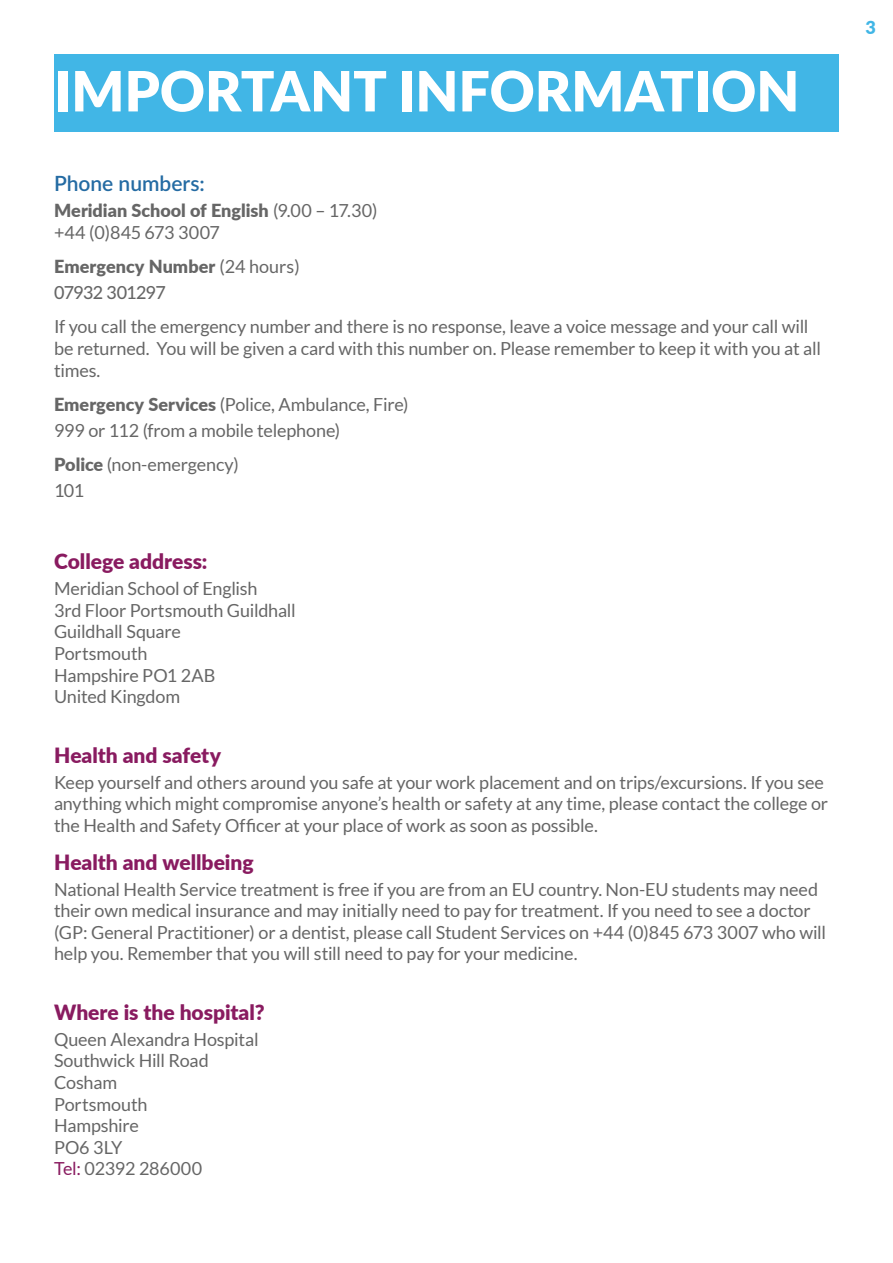
<style>
.page{position:relative;width:893px;height:1263px;background:#fff}
.page>*{position:absolute;margin:0;border:0;box-sizing:border-box;transform-origin:0 0}
.t1{font:900 55.5px "Lato";color:#fff}
.t2{font:900 21px "Lato";color:#891b60}
.t3{font:600 21px "Lato";color:#246ba3}
.t4{font:18px/21.6px "Lato";letter-spacing:-.01em;color:#666}
.t5{font:900 18px/25.8px "Lato";color:#666}
.t6{font:900 18px "Lato";color:#41b6e6}
.s1{font-weight:900}
.s2{font-weight:400}
.s3{font-weight:500}
.s4{color:#891b60}
</style>
<div class="page">
<div style="left:54px;top:54px;width:785px;height:78px;background:#41b6e6"></div>
<h1 class="t1" style="left:54px;top:67px;width:747px">IMPORTANT INFORMATION</h1>
<p class="t3" style="left:54px;top:175px;width:152px">Phone numbers:</p>
<p class="t4" style="left:54px;top:201px;width:325px"><span class="s1">Meridian School of English</span> (9.00 – 17.30) +44 (0)845 673 3007</p>
<p class="t5" style="left:54px;top:255px;width:247px">Emergency Number <span class="s2">(24 hours)<br></span><span class="s3">07932 301297</span></p>
<p class="t4" style="left:54px;top:317px;width:768px">If you call the emergency number and there is no response, leave a voice message and your call will be returned. You will be given a card with this number on. Please remember to keep it with you at all times.</p>
<p class="t4" style="left:54px;top:393px;width:356px;line-height:25.8px"><span class="s1">Emergency Services</span> (Police, Ambulance, Fire)<br>999 or 112 (from a mobile telephone)</p>
<p class="t4" style="left:54px;top:453px;width:186px;line-height:25.8px"><span class="s1">Police</span> (non-emergency)<br>101</p>
<p class="t2" style="left:54px;top:553px;width:155px">College address:</p>
<p class="t4" style="left:54px;top:579px;width:243px">Meridian School of English<br>3rd Floor Portsmouth Guildhall<br>Guildhall Square<br>Portsmouth<br>Hampshire PO1 2AB<br>United Kingdom</p>
<p class="t2" style="left:54px;top:746px;width:169px">Health and safety</p>
<p class="t4" style="left:54px;top:772px;width:776px">Keep yourself and others around you safe at your work placement and on trips/excursions. If you see anything which might compromise anyone’s health or safety at any time, please contact the college or the Health and Safety Officer at your place of work as soon as possible.</p>
<p class="t2" style="left:54px;top:853px;width:201px">Health and wellbeing</p>
<p class="t4" style="left:54px;top:879px;width:773px">National Health Service treatment is free if you are from an EU country. Non-EU students may need their own medical insurance and may initially need to pay for treatment. If you need to see a doctor (GP: General Practitioner) or a dentist, please call Student Services on +44 (0)845 673 3007 who will help you. Remember that you will still need to pay for your medicine.</p>
<p class="t2" style="left:54px;top:1003px;width:212px">Where is the hospital?</p>
<p class="t4" style="left:54px;top:1030px;width:206px">Queen Alexandra Hospital<br>Southwick Hill Road<br>Cosham<br>Portsmouth<br>Hampshire<br>PO6 3LY<br><span class="s4">Tel:</span> 02392 286000</p>
<p class="t6" style="left:865px;top:19px;width:12px">3</p>
</div>
